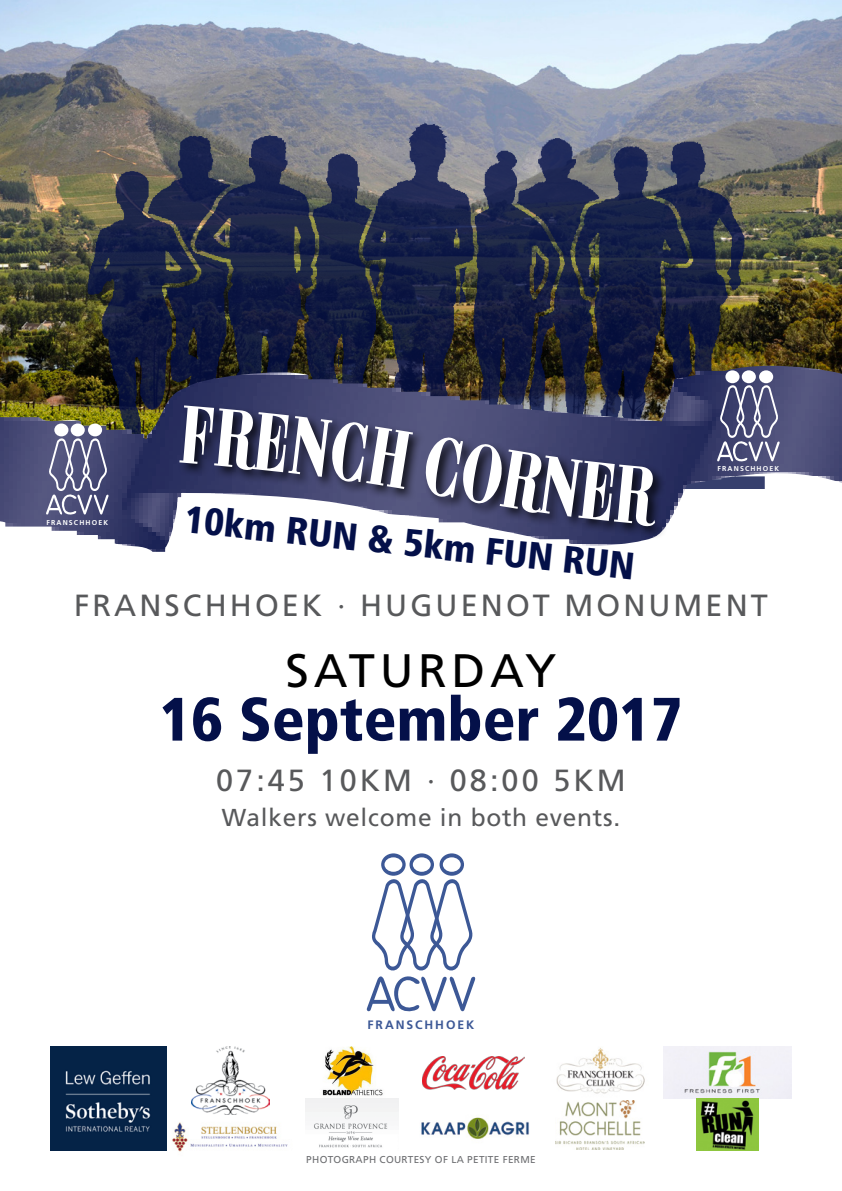
<style>
.page{position:relative;width:842px;height:1191px;background:#fff}
.page>*{position:absolute;margin:0;border:0;box-sizing:border-box;transform-origin:0 0}
.t1{font:900 condensed 61.2px "Frutiger";color:#041049}
.t2{font:46.9px "Frutiger";letter-spacing:.1em;color:#000}
.t3{font:900 condensed 38.1px "Frutiger";color:#041049}
.t4{font:30.6px "Frutiger";letter-spacing:.1em;color:#58595b}
.t5{font:24.5px "Frutiger";letter-spacing:.03em;color:#58595b}
.t6{font:700 12.2px "Frutiger";letter-spacing:.155em;color:#3c5896}
.t7{font:10px "Frutiger";letter-spacing:.03em;color:#6d6e71}
.t8{font:700 7px "Frutiger";letter-spacing:.155em;color:#fff}
</style>
<div class="page">
<img style="left:0;top:0;width:842px;height:366px">
<img style="left:25px;top:51px;width:749px;height:315px">
<img style="left:0;top:366px;width:842px;height:186px">
<div style="left:177px;top:403px;width:491px;height:136px;background:#000;opacity:.75"></div>
<svg style="left:54px;top:423px;width:14px;height:13px"></svg>
<div style="left:71px;top:423px;width:14px;height:13px;background:#fff;border-radius:50%"></div>
<svg style="left:88px;top:423px;width:14px;height:13px"></svg>
<div style="left:56px;top:426px;width:11px;height:8px;background:#fff;border-radius:50%"></div>
<div style="left:90px;top:426px;width:10px;height:8px;background:#fff;border-radius:50%"></div>
<svg style="left:46px;top:436px;width:63px;height:79px;background:#707293"></svg>
<svg style="left:725px;top:370px;width:14px;height:13px"></svg>
<div style="left:742px;top:370px;width:14px;height:13px;background:#fff;border-radius:50%"></div>
<div style="left:759px;top:370px;width:14px;height:13px;background:#fff;border-radius:50%"></div>
<div style="left:727px;top:372px;width:11px;height:9px;background:#fff;border-radius:50%"></div>
<svg style="left:717px;top:383px;width:63px;height:79px;background:#686b8e"></svg>
<svg style="left:381px;top:853px;width:25px;height:22px"></svg>
<svg style="left:409px;top:853px;width:25px;height:22px"></svg>
<svg style="left:440px;top:853px;width:24px;height:22px"></svg>
<div style="left:384px;top:857px;width:18px;height:14px;background:#fff;border-radius:50%"></div>
<div style="left:413px;top:857px;width:18px;height:14px;background:#fff;border-radius:50%"></div>
<div style="left:443px;top:857px;width:18px;height:14px;background:#fff;border-radius:50%"></div>
<svg style="left:366px;top:879px;width:110px;height:133px"></svg>
<img style="left:322px;top:1046px;width:61px;height:50px">
<img style="left:305px;top:1098px;width:94px;height:50px">
<img style="left:422px;top:1056px;width:102px;height:33px">
<img style="left:421px;top:1117px;width:108px;height:22px">
<img style="left:556px;top:1047px;width:89px;height:47px">
<img style="left:556px;top:1100px;width:89px;height:49px">
<img style="left:664px;top:1046px;width:127px;height:52px">
<img style="left:696px;top:1098px;width:63px;height:52px">
<img style="left:191px;top:1046px;width:78px;height:68px">
<img style="left:172px;top:1122px;width:116px;height:30px">
<img style="left:51px;top:1046px;width:116px;height:104px">
<svg style="left:179px;top:405px;width:234px;height:84px;background:#303355"></svg>
<svg style="left:421px;top:434px;width:239px;height:93px;background:#35385a"></svg>
<p class="t8" style="left:47px;top:518px;width:63px">FRANSCHHOEK</p>
<p class="t3" style="left:187px;top:496px;width:454px;rotate:6deg">10km RUN &amp; 5km FUN RUN</p>
<p class="t8" style="left:718px;top:465px;width:63px">FRANSCHHOEK</p>
<p class="t4" style="left:74px;top:588px;width:695px">FRANSCHHOEK · HUGUENOT MONUMENT</p>
<p class="t2" style="left:286px;top:643px;width:272px">SATURDAY</p>
<p class="t1" style="left:159px;top:682px;width:525px">16 September 2017</p>
<p class="t4" style="left:216px;top:763px;width:411px">07:45 10KM · 08:00 5KM</p>
<p class="t5" style="left:222px;top:803px;width:400px">Walkers welcome in both events.</p>
<p class="t6" style="left:368px;top:1017px;width:108px">FRANSCHHOEK</p>
<p class="t7" style="left:306px;top:1153px;width:231px">PHOTOGRAPH COURTESY OF LA PETITE FERME</p>
</div>
